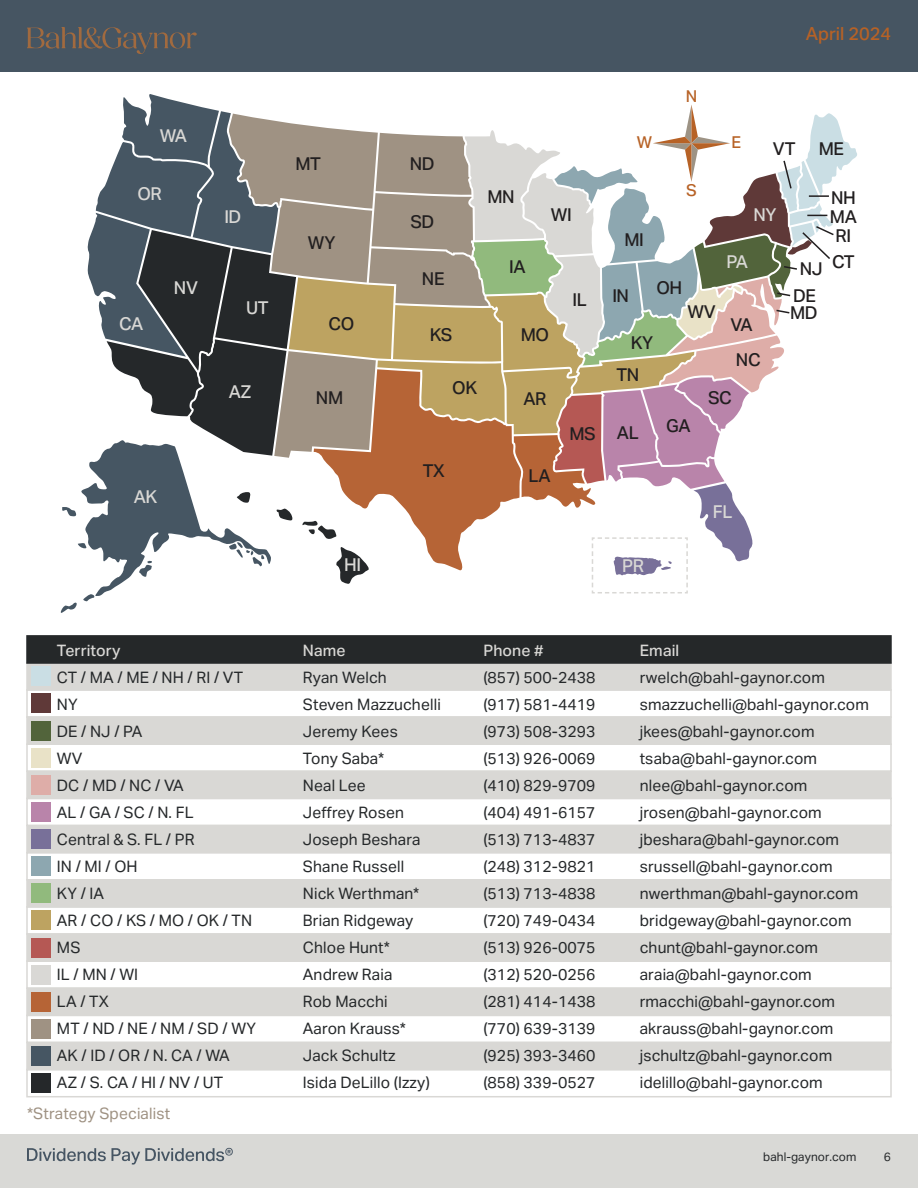
<style>
.page{position:relative;width:918px;height:1188px;background:#fff}
.page>*{position:absolute;margin:0;border:0;box-sizing:border-box;transform-origin:0 0}
.t1{font:500 18px "Aktiv Grotesk";color:#b76226}
.t2{font:500 17.7px/19px "Aktiv Grotesk";letter-spacing:-.025em;color:#221f20;text-align:center}
.t3{font:500 17.7px "Aktiv Grotesk";letter-spacing:-.025em;color:#d9d8d5}
.t4{font:500 16.35px "Aktiv Grotesk";color:#b76226}
.t5{font:15.75px/27px "Aktiv Grotesk";letter-spacing:.005em;color:#25282a}
.t6{font:500 15.75px "Aktiv Grotesk";letter-spacing:.005em;color:#d9d8d5}
.t7{font:15.75px "Aktiv Grotesk";letter-spacing:.005em;color:#9f9283}
.t8{font:12px "Aktiv Grotesk";color:#25282a}
</style>
<div class="page">
<div style="left:0;top:0;width:918px;height:72px;background:#465562"></div>
<svg style="left:27px;top:27px;width:170px;height:27px"></svg>
<div style="left:0;top:1134px;width:918px;height:54px;background:#d9d9d6"></div>
<svg style="left:27px;top:1148px;width:206px;height:17px"></svg>
<div style="left:26px;top:662px;width:866px;height:29px;background:#d9d8d5"></div>
<div style="left:26px;top:716px;width:866px;height:29px;background:#d9d8d5"></div>
<div style="left:26px;top:743px;width:866px;height:29px;border:2px solid #d9d8d5"></div>
<div style="left:26px;top:771px;width:866px;height:28px;background:#d9d8d5"></div>
<div style="left:26px;top:798px;width:866px;height:28px;border:2px solid #d9d8d5"></div>
<div style="left:26px;top:825px;width:866px;height:28px;background:#d9d8d5"></div>
<div style="left:26px;top:852px;width:866px;height:29px;border:2px solid #d9d8d5"></div>
<div style="left:26px;top:879px;width:866px;height:29px;background:#d9d8d5"></div>
<div style="left:26px;top:933px;width:866px;height:29px;background:#d9d8d5"></div>
<div style="left:26px;top:987px;width:866px;height:29px;background:#d9d8d5"></div>
<div style="left:26px;top:1015px;width:866px;height:28px;border:2px solid #d9d8d5"></div>
<div style="left:26px;top:1042px;width:866px;height:28px;background:#d9d8d5"></div>
<div style="left:26px;top:1069px;width:866px;height:28px;border:2px solid #d9d8d5"></div>
<div style="left:26px;top:635px;width:866px;height:29px;background:#252829;border:2px solid #25282a"></div>
<div style="left:31px;top:1074px;width:19px;height:19px;background:#25282a"></div>
<div style="left:31px;top:1046px;width:19px;height:20px;background:#465663"></div>
<div style="left:31px;top:1019px;width:19px;height:20px;background:#9f9283"></div>
<div style="left:31px;top:992px;width:19px;height:19px;background:#b66436"></div>
<div style="left:31px;top:965px;width:19px;height:19px;background:#d9d8d5"></div>
<div style="left:31px;top:938px;width:19px;height:19px;background:#b55854"></div>
<div style="left:31px;top:911px;width:19px;height:19px;background:#bda361"></div>
<div style="left:31px;top:884px;width:19px;height:19px;background:#91ba7d"></div>
<div style="left:31px;top:857px;width:19px;height:19px;background:#8da7b0"></div>
<div style="left:31px;top:829px;width:19px;height:20px;background:#787099"></div>
<div style="left:31px;top:802px;width:19px;height:20px;background:#b984aa"></div>
<div style="left:31px;top:775px;width:19px;height:19px;background:#deada8"></div>
<div style="left:31px;top:748px;width:19px;height:19px;background:#e9e2c7"></div>
<div style="left:31px;top:721px;width:19px;height:19px;background:#52643b"></div>
<div style="left:31px;top:694px;width:19px;height:19px;background:#5f3938"></div>
<div style="left:31px;top:667px;width:19px;height:19px;background:#cadee4"></div>
<svg style="left:61px;top:94px;width:796px;height:519px"></svg>
<p class="t3" style="left:160px;top:126px;width:29px">WA</p>
<p class="t3" style="left:137px;top:184px;width:26px">OR</p>
<p class="t3" style="left:119px;top:314px;width:26px">CA</p>
<p class="t3" style="left:174px;top:277px;width:26px">NV</p>
<p class="t3" style="left:224px;top:206px;width:18px">ID</p>
<p class="t3" style="left:246px;top:298px;width:24px">UT</p>
<p class="t3" style="left:229px;top:381px;width:24px">AZ</p>
<p class="t2" style="left:295px;top:155px;width:27px">MT</p>
<p class="t2" style="left:308px;top:233px;width:29px">WY</p>
<p class="t2" style="left:329px;top:315px;width:27px">CO</p>
<p class="t2" style="left:316px;top:389px;width:29px">NM</p>
<p class="t3" style="left:134px;top:486px;width:25px">AK</p>
<p class="t3" style="left:344px;top:554px;width:18px">HI</p>
<p class="t1" style="left:806px;top:23px;width:87px">April 2024</p>
<p class="t4" style="left:686px;top:87px;width:13px">N</p>
<p class="t2" style="left:410px;top:155px;width:26px">ND</p>
<p class="t2" style="left:410px;top:212px;width:25px">SD</p>
<p class="t2" style="left:422px;top:270px;width:24px">NE</p>
<p class="t2" style="left:430px;top:326px;width:24px">KS</p>
<p class="t2" style="left:452px;top:379px;width:26px">OK</p>
<p class="t2" style="left:423px;top:462px;width:23px">TX</p>
<p class="t2" style="left:488px;top:188px;width:29px">MN</p>
<p class="t2" style="left:509px;top:257px;width:18px">IA</p>
<p class="t2" style="left:551px;top:205px;width:22px">WI</p>
<p class="t4" style="left:637px;top:133px;width:17px">W</p>
<p class="t2" style="left:625px;top:230px;width:21px">MI</p>
<p class="t4" style="left:686px;top:181px;width:12px">S</p>
<p class="t2" style="left:573px;top:290px;width:16px">IL</p>
<p class="t2" style="left:612px;top:286px;width:18px">IN</p>
<p class="t2" style="left:656px;top:278px;width:27px">OH</p>
<p class="t2" style="left:688px;top:303px;width:30px">WV</p>
<p class="t2" style="left:521px;top:326px;width:30px">MO</p>
<p class="t2" style="left:631px;top:333px;width:24px">KY</p>
<p class="t2" style="left:616px;top:366px;width:24px">TN</p>
<p class="t4" style="left:732px;top:133px;width:11px">E</p>
<p class="t2" style="left:773px;top:139px;width:24px">VT</p>
<p class="t2" style="left:819px;top:139px;width:27px">ME</p>
<p class="t2" style="left:830px;top:188px;width:28px">NH<br>MA<br>RI</p>
<p class="t2" style="left:832px;top:252px;width:24px">CT</p>
<p class="t3" style="left:753px;top:204px;width:25px">NY</p>
<p class="t3" style="left:727px;top:251px;width:23px">PA</p>
<p class="t2" style="left:793px;top:256px;width:31px;line-height:26.5px">NJ<br>DE</p>
<p class="t2" style="left:790px;top:303px;width:29px">MD</p>
<p class="t2" style="left:730px;top:315px;width:24px">VA</p>
<p class="t2" style="left:736px;top:350px;width:26px">NC</p>
<p class="t2" style="left:523px;top:389px;width:25px">AR</p>
<p class="t2" style="left:528px;top:466px;width:24px">LA</p>
<p class="t2" style="left:570px;top:424px;width:71px">MS AL</p>
<p class="t2" style="left:666px;top:416px;width:26px">GA</p>
<p class="t2" style="left:708px;top:389px;width:25px">SC</p>
<p class="t3" style="left:713px;top:502px;width:21px">FL</p>
<p class="t3" style="left:622px;top:556px;width:24px">PR</p>
<p class="t6" style="left:57px;top:642px;width:65px">Territory</p>
<p class="t5" style="left:57px;top:664px;width:201px">CT / MA / ME / NH / RI / VT<br>NY<br>DE / NJ / PA<br>WV<br>DC / MD / NC / VA<br>AL / GA / SC / N. FL<br>Central &amp; S. FL / PR<br>IN / MI / OH<br>KY / IA<br>AR / CO / KS / MO / OK / TN<br>MS<br>IL / MN / WI<br>LA / TX<br>MT / ND / NE / NM / SD / WY<br>AK / ID / OR / N. CA / WA<br>AZ / S. CA / HI / NV / UT</p>
<p class="t7" style="left:27px;top:1105px;width:145px">*Strategy Specialist</p>
<p class="t6" style="left:303px;top:642px;width:44px">Name</p>
<p class="t5" style="left:303px;top:664px;width:139px">Ryan Welch<br>Steven Mazzuchelli<br>Jeremy Kees<br>Tony Saba*<br>Neal Lee<br>Jeffrey Rosen<br>Joseph Beshara<br>Shane Russell<br>Nick Werthman*<br>Brian Ridgeway<br>Chloe Hunt*<br>Andrew Raia<br>Rob Macchi<br>Aaron Krauss*<br>Jack Schultz<br>Isida DeLillo (Izzy)</p>
<p class="t6" style="left:483px;top:642px;width:62px">Phone #</p>
<p class="t5" style="left:483px;top:664px;width:114px;text-align:justify">(857) 500-2438 (917) 581-4419 (973) 508-3293 (513) 926-0069 (410) 829-9709 (404) 491-6157 (513) 713-4837 (248) 312-9821 (513) 713-4838 (720) 749-0434 (513) 926-0075 (312) 520-0256 (281) 414-1438 (770) 639-3139 (925) 393-3460 (858) 339-0527</p>
<p class="t6" style="left:640px;top:641px;width:41px">Email</p>
<p class="t5" style="left:640px;top:664px;width:231px">rwelch@bahl-gaynor.com smazzuchelli@bahl-gaynor.com jkees@bahl-gaynor.com tsaba@bahl-gaynor.com nlee@bahl-gaynor.com jrosen@bahl-gaynor.com jbeshara@bahl-gaynor.com srussell@bahl-gaynor.com nwerthman@bahl-gaynor.com bridgeway@bahl-gaynor.com chunt@bahl-gaynor.com araia@bahl-gaynor.com rmacchi@bahl-gaynor.com akrauss@bahl-gaynor.com jschultz@bahl-gaynor.com idelillo@bahl-gaynor.com</p>
<p class="t8" style="left:763px;top:1150px;width:95px">bahl-gaynor.com</p>
<p class="t8" style="left:884px;top:1150px;width:9px">6</p>
</div>
